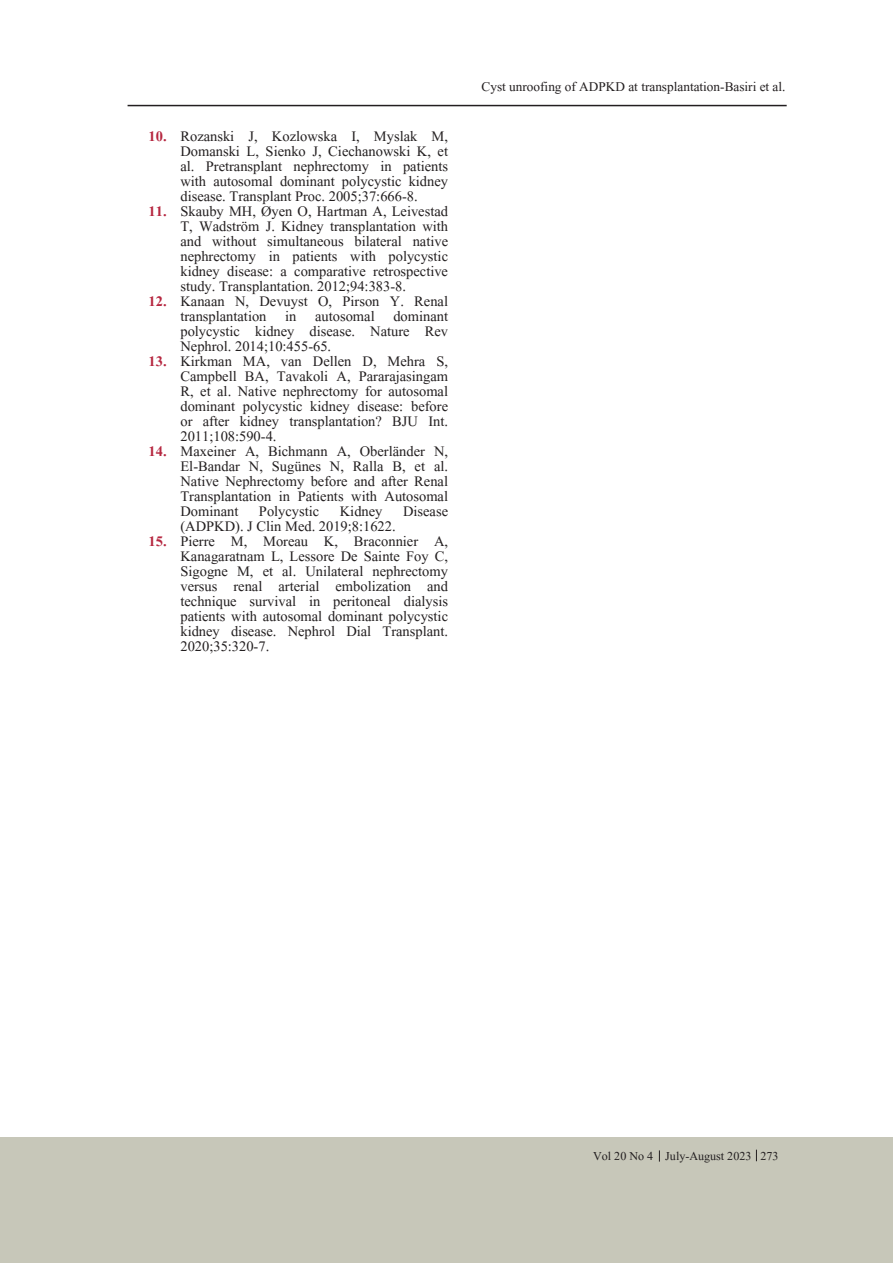
<style>
.page{position:relative;width:893px;height:1263px;background:#fff}
.page>*{position:absolute;margin:0;border:0;box-sizing:border-box;transform-origin:0 0}
.t1{font:18px/15px "Aparajita";color:#231f20;text-align:justify}
.t2{font:16.5px "Aparajita";color:#231f20}
.t3{font:15px "Aparajita";color:#231f20}
.s1{font-weight:700;color:#b62841}
</style>
<div class="page">
<hr style="left:128px;top:105px;width:659px;height:1px;background:#231f20">
<div style="left:0;top:1137px;width:893px;height:126px;background:#c7c7b9"></div>
<p class="t1" style="left:180px;top:130px;width:269px;text-indent:-32px"><span class="s1">10.</span> Rozanski J, Kozlowska I, Myslak M, Domanski L, Sienko J, Ciechanowski K, et al. Pretransplant nephrectomy in patients with autosomal dominant polycystic kidney disease. Transplant Proc. 2005;37:666-8.</p>
<p class="t1" style="left:180px;top:205px;width:269px;text-indent:-32px"><span class="s1">11.</span> Skauby MH, Øyen O, Hartman A, Leivestad T, Wadström J. Kidney transplantation with and without simultaneous bilateral native nephrectomy in patients with polycystic kidney disease: a comparative retrospective study. Transplantation. 2012;94:383-8.</p>
<p class="t1" style="left:180px;top:295px;width:269px;text-indent:-32px"><span class="s1">12.</span> Kanaan N, Devuyst O, Pirson Y. Renal transplantation in autosomal dominant polycystic kidney disease. Nature Rev Nephrol. 2014;10:455-65.</p>
<p class="t1" style="left:180px;top:355px;width:269px;text-indent:-32px"><span class="s1">13.</span> Kirkman MA, van Dellen D, Mehra S, Campbell BA, Tavakoli A, Pararajasingam R, et al. Native nephrectomy for autosomal dominant polycystic kidney disease: before or after kidney transplantation? BJU Int.<br>2011;108:590-4.</p>
<p class="t1" style="left:180px;top:445px;width:269px;text-indent:-32px"><span class="s1">14.</span> Maxeiner A, Bichmann A, Oberländer N, El-Bandar N, Sugünes N, Ralla B, et al.<br>Native Nephrectomy before and after Renal Transplantation in Patients with Autosomal Dominant Polycystic Kidney Disease (ADPKD). J Clin Med. 2019;8:1622.</p>
<p class="t1" style="left:180px;top:535px;width:269px;text-indent:-32px"><span class="s1">15.</span> Pierre M, Moreau K, Braconnier A, Kanagaratnam L, Lessore De Sainte Foy C, Sigogne M, et al. Unilateral nephrectomy versus renal arterial embolization and technique survival in peritoneal dialysis patients with autosomal dominant polycystic kidney disease. Nephrol Dial Transplant.<br>2020;35:320-7.</p>
<p class="t2" style="left:482px;top:78px;width:305px">Cyst unroofing of ADPKD at transplantation-Basiri et al.</p>
<p class="t3" style="left:593px;top:1148px;width:187px">Vol 20 No 4 July-August 2023 273</p>
</div>
